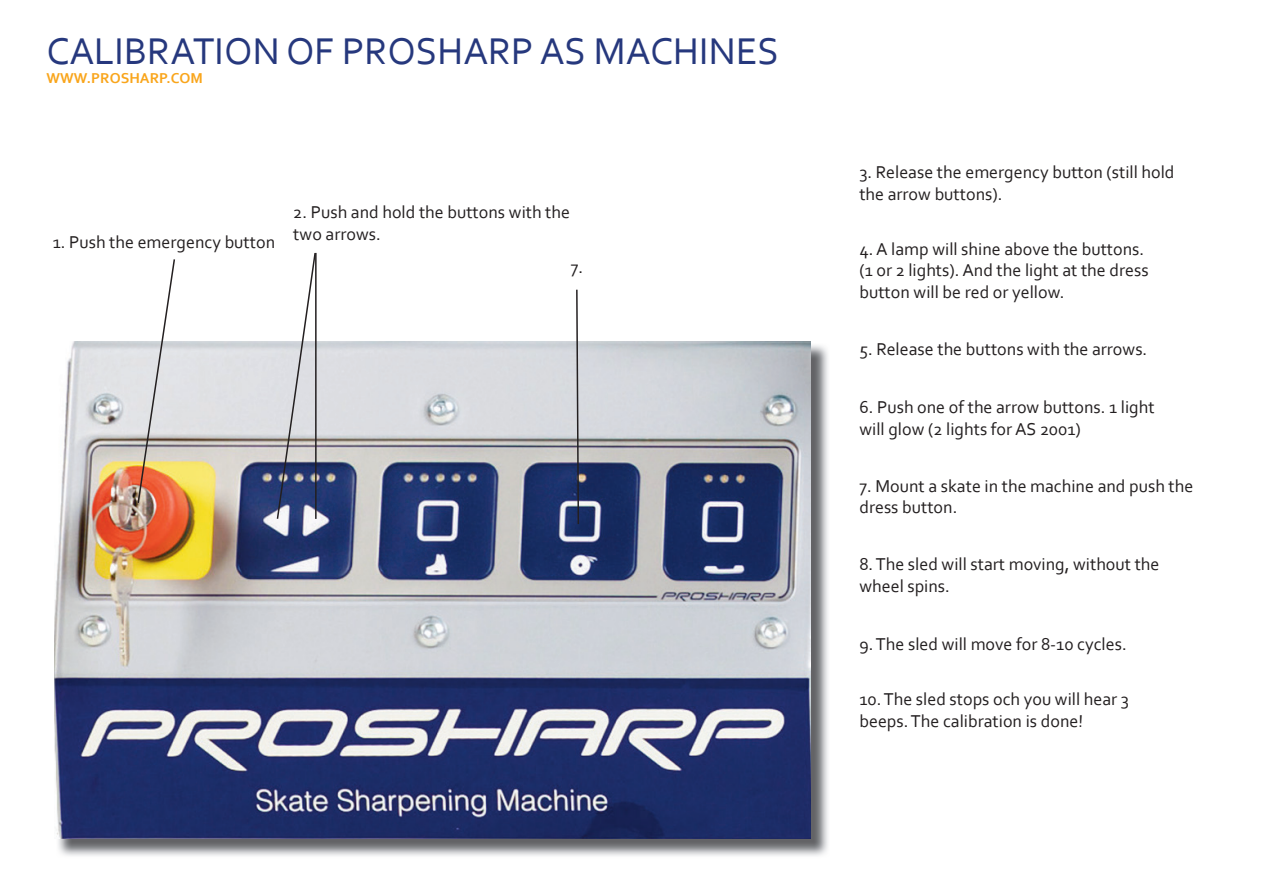
<style>
.page{position:relative;width:1263px;height:893px;background:#fff}
.page>*{position:absolute;margin:0;border:0;box-sizing:border-box;transform-origin:0 0}
.t1{font:39px "Corbel";color:#26387d}
.t2{font:18px/21.6px "Corbel";color:#231f20}
.t3{font:700 15px "Corbel";color:#f9a51b}
</style>
<div class="page">
<img style="left:58px;top:345px;width:770px;height:511px">
<img style="left:54px;top:341px;width:757px;height:498px">
<svg style="left:136px;top:259px;width:40px;height:245px"></svg>
<svg style="left:276px;top:252px;width:41px;height:268px"></svg>
<hr style="left:315px;top:253px;width:2px;height:266px;background:#231f20">
<svg style="left:575px;top:289px;width:5px;height:237px"></svg>
<h1 class="t1" style="left:46px;top:27px;width:734px">CALIBRATION OF PROSHARP AS MACHINES</h1>
<p class="t3" style="left:46px;top:69px;width:158px">WWW.PROSHARP.COM</p>
<p class="t2" style="left:53px;top:231px;width:224px">1. Push the emergency button</p>
<p class="t2" style="left:293px;top:201px;width:278px">2. Push and hold the buttons with the two arrows.</p>
<p class="t2" style="left:571px;top:255px;width:14px">7.</p>
<p class="t2" style="left:859px;top:161px;width:317px">3. Release the emergency button (still hold the arrow buttons).</p>
<p class="t2" style="left:859px;top:237px;width:291px">4. A lamp will shine above the buttons. (1 or 2 lights). And the light at the dress button will be red or yellow.</p>
<p class="t2" style="left:859px;top:338px;width:289px">5. Release the buttons with the arrows.</p>
<p class="t2" style="left:859px;top:396px;width:297px">6. Push one of the arrow buttons. 1 light will glow (2 lights for AS 2001)</p>
<p class="t2" style="left:859px;top:474px;width:335px">7. Mount a skate in the machine and push the dress button.</p>
<p class="t2" style="left:859px;top:553px;width:302px">8. The sled will start moving, without the wheel spins.</p>
<p class="t2" style="left:859px;top:633px;width:269px">9. The sled will move for 8-10 cycles.</p>
<p class="t2" style="left:859px;top:688px;width:271px">10. The sled stops och you will hear 3 beeps. The calibration is done!</p>
</div>
